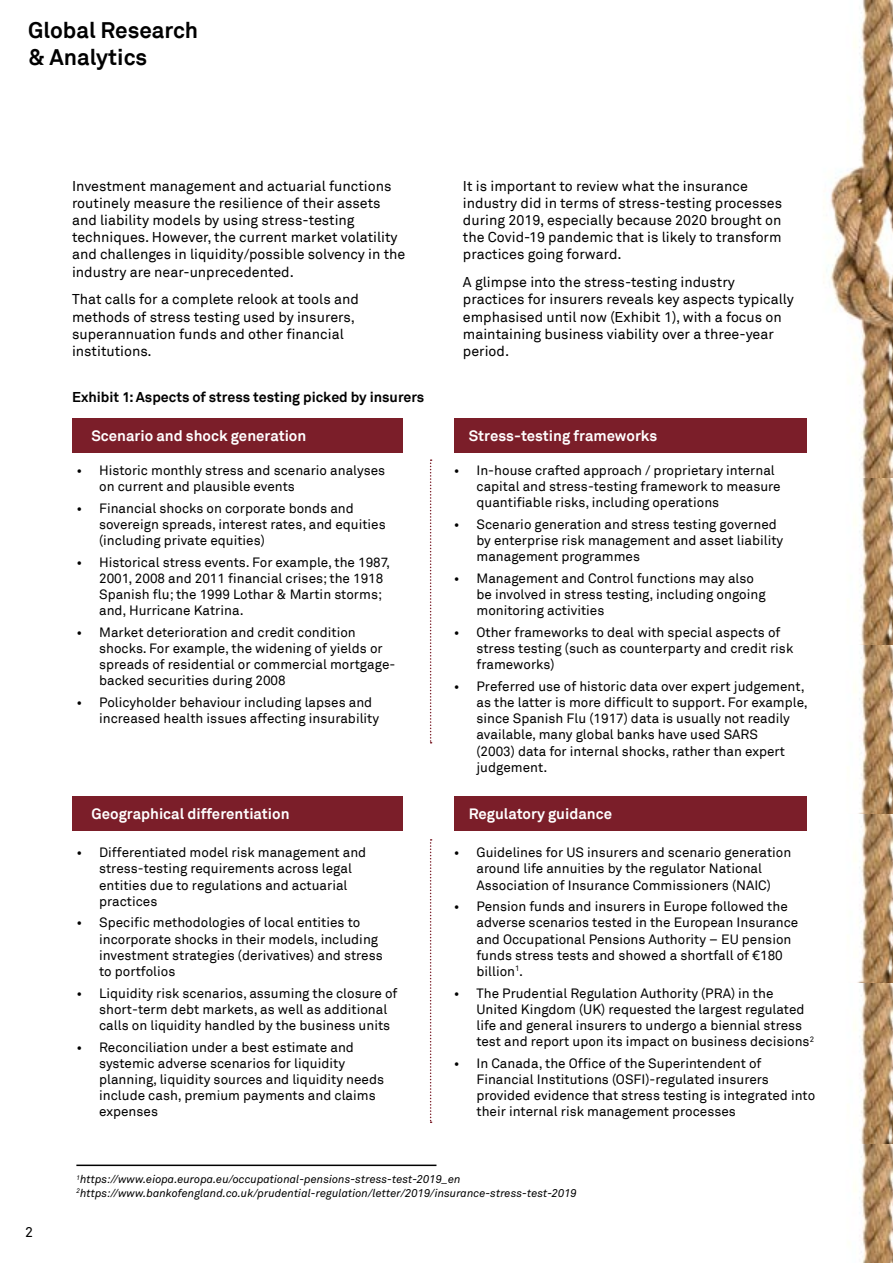
<style>
.page{position:relative;width:893px;height:1263px;background:#fff}
.page>*{position:absolute;margin:0;border:0;box-sizing:border-box;transform-origin:0 0}
.t1{font:700 22.5px/27px "Akkurat Pro";color:#000}
.t2{font:700 15px "Akkurat Pro";color:#fff}
.t3{font:14.25px/17.1px "Akkurat Pro";color:#000}
.t4{font:700 14.25px "Akkurat Pro";color:#000}
.t5{font:13.5px/16.2px "Akkurat Pro";color:#000}
.t6{font:italic 11.25px/13.5px "Akkurat";color:#000}
</style>
<div class="page">
<img style="left:828px;top:0;width:65px;height:645px">
<img style="left:855px;top:645px;width:38px;height:500px">
<img style="left:855px;top:1145px;width:38px;height:118px">
<div style="left:72px;top:418px;width:330px;height:35px;background:#7b1e29"></div>
<div style="left:72px;top:796px;width:330px;height:35px;background:#7b1e29"></div>
<div style="left:454px;top:418px;width:353px;height:35px;background:#7b1e29"></div>
<div style="left:454px;top:796px;width:353px;height:35px;background:#7b1e29"></div>
<hr style="left:76px;top:1164px;width:360px;height:2px;background:#000">
<svg style="left:430px;top:459px;width:2px;height:284px"></svg>
<svg style="left:430px;top:839px;width:2px;height:284px"></svg>
<h1 class="t1" style="left:28px;top:17px;width:172px">Global Research &amp; Analytics</h1>
<p class="t3" style="left:72px;top:178px;width:335px">Investment management and actuarial functions routinely measure the resilience of their assets and liability models by using stress-testing techniques. However, the current market volatility and challenges in liquidity/possible solvency in the industry are near-unprecedented.</p>
<p class="t3" style="left:72px;top:291px;width:288px">That calls for a complete relook at tools and methods of stress testing used by insurers, superannuation funds and other financial institutions.</p>
<p class="t4" style="left:72px;top:388px;width:354px">Exhibit 1: Aspects of stress testing picked by insurers</p>
<p class="t2" style="left:92px;top:426px;width:216px">Scenario and shock generation</p>
<p class="t5" style="left:99px;top:462px;width:288px;text-indent:-23px">• Historic monthly stress and scenario analyses on current and plausible events</p>
<p class="t5" style="left:99px;top:500px;width:288px;text-indent:-23px">• Financial shocks on corporate bonds and sovereign spreads, interest rates, and equities (including private equities)</p>
<p class="t5" style="left:99px;top:554px;width:293px;text-indent:-23px">• Historical stress events. For example, the 1987, 2001, 2008 and 2011 financial crises; the 1918<br>Spanish flu; the 1999 Lothar &amp; Martin storms; and, Hurricane Katrina.</p>
<p class="t5" style="left:99px;top:624px;width:298px;text-indent:-23px">• Market deterioration and credit condition shocks. For example, the widening of yields or spreads of residential or commercial mortgage&shy;backed securities during 2008</p>
<p class="t5" style="left:99px;top:694px;width:282px;text-indent:-23px">• Policyholder behaviour including lapses and increased health issues affecting insurability</p>
<p class="t2" style="left:92px;top:804px;width:200px">Geographical differentiation</p>
<p class="t5" style="left:99px;top:845px;width:269px;text-indent:-23px">• Differentiated model risk management and stress-testing requirements across legal entities due to regulations and actuarial practices</p>
<p class="t5" style="left:99px;top:915px;width:285px;text-indent:-23px">• Specific methodologies of local entities to incorporate shocks in their models, including investment strategies (derivatives) and stress to portfolios</p>
<p class="t5" style="left:99px;top:985px;width:300px;text-indent:-23px">• Liquidity risk scenarios, assuming the closure of short-term debt markets, as well as additional calls on liquidity handled by the business units</p>
<p class="t5" style="left:99px;top:1039px;width:286px;text-indent:-23px">• Reconciliation under a best estimate and systemic adverse scenarios for liquidity planning, liquidity sources and liquidity needs include cash, premium payments and claims expenses</p>
<p class="t3" style="left:463px;top:178px;width:321px">It is important to review what the insurance industry did in terms of stress-testing processes during 2019, especially because 2020 brought on the Covid-19 pandemic that is likely to transform practices going forward.</p>
<p class="t3" style="left:463px;top:274px;width:333px">A glimpse into the stress-testing industry practices for insurers reveals key aspects typically emphasised until now (Exhibit 1), with a focus on maintaining business viability over a three-year period.</p>
<p class="t2" style="left:469px;top:426px;width:190px">Stress-testing frameworks</p>
<p class="t5" style="left:476px;top:462px;width:306px;text-indent:-23px">• In-house crafted approach / proprietary internal capital and stress-testing framework to measure quantifiable risks, including operations</p>
<p class="t5" style="left:476px;top:516px;width:308px;text-indent:-23px">• Scenario generation and stress testing governed by enterprise risk management and asset liability management programmes</p>
<p class="t5" style="left:476px;top:570px;width:291px;text-indent:-23px">• Management and Control functions may also be involved in stress testing, including ongoing monitoring activities</p>
<p class="t5" style="left:476px;top:624px;width:318px;text-indent:-23px">• Other frameworks to deal with special aspects of stress testing (such as counterparty and credit risk frameworks)</p>
<p class="t5" style="left:476px;top:678px;width:333px;text-indent:-23px">• Preferred use of historic data over expert judgement, as the latter is more difficult to support. For example, since Spanish Flu (1917) data is usually not readily available, many global banks have used SARS<br>(2003) data for internal shocks, rather than expert judgement.</p>
<p class="t2" style="left:469px;top:804px;width:145px">Regulatory guidance</p>
<p class="t5" style="left:454px;top:845px;width:339px;text-align:center">• Guidelines for US insurers and scenario generation around life annuities by the regulator National<br>Association of Insurance Commissioners (NAIC)</p>
<p class="t5" style="left:476px;top:899px;width:323px;text-indent:-23px">• Pension funds and insurers in Europe followed the adverse scenarios tested in the European Insurance and Occupational Pensions Authority – EU pension funds stress tests and showed a shortfall of €180 billion<sup>1</sup>.</p>
<p class="t5" style="left:476px;top:985px;width:339px;text-indent:-23px">• The Prudential Regulation Authority (PRA) in the United Kingdom (UK) requested the largest regulated life and general insurers to undergo a biennial stress test and report upon its impact on business decisions<sup>2</sup></p>
<p class="t5" style="left:476px;top:1055px;width:340px;text-indent:-23px">• In Canada, the Office of the Superintendent of Financial Institutions (OSFI)-regulated insurers provided evidence that stress testing is integrated into their internal risk management processes</p>
<p class="t3" style="left:25px;top:1224px;width:9px">2</p>
<p class="t6" style="left:76px;top:1173px;width:502px"><sup>1</sup>https://www.eiopa.europa.eu/occupational-pensions-stress-test-2019_en<br><sup>2</sup>https://www.bankofengland.co.uk/prudential-regulation/letter/2019/insurance-stress-test-2019</p>
</div>
